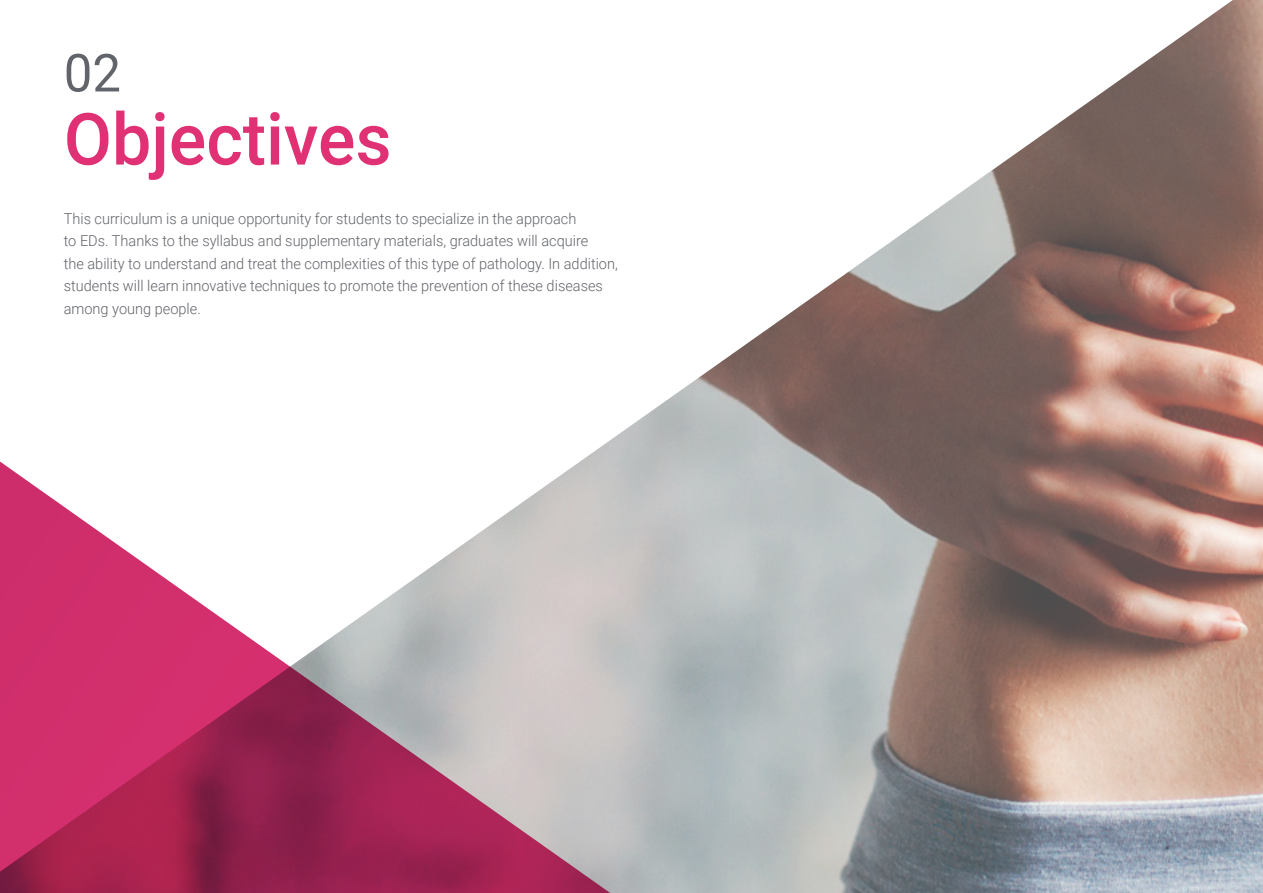
<style>
.page{position:relative;width:1263px;height:893px;background:#fff}
.page>*{position:absolute;margin:0;border:0;box-sizing:border-box;transform-origin:0 0}
.t1{font:500 72px "Roboto";color:#df3174}
.t2{font:52.5px "Roboto";color:#61646a}
.t3{font:300 15px/22.5px "Roboto";color:#61646a}
</style>
<div class="page">
<img style="left:602px;top:0;width:661px;height:893px">
<svg style="left:0;top:446px;width:640px;height:447px"></svg>
<h2 class="t2" style="left:64px;top:36px;width:59px">02</h2>
<h1 class="t1" style="left:64px;top:89px;width:329px">Objectives</h1>
<p class="t3" style="left:64px;top:207px;width:556px">This curriculum is a unique opportunity for students to specialize in the approach<br>to EDs. Thanks to the syllabus and supplementary materials, graduates will acquire<br>the ability to understand and treat the complexities of this type of pathology. In addition, students will learn innovative techniques to promote the prevention of these diseases among young people.</p>
</div>
